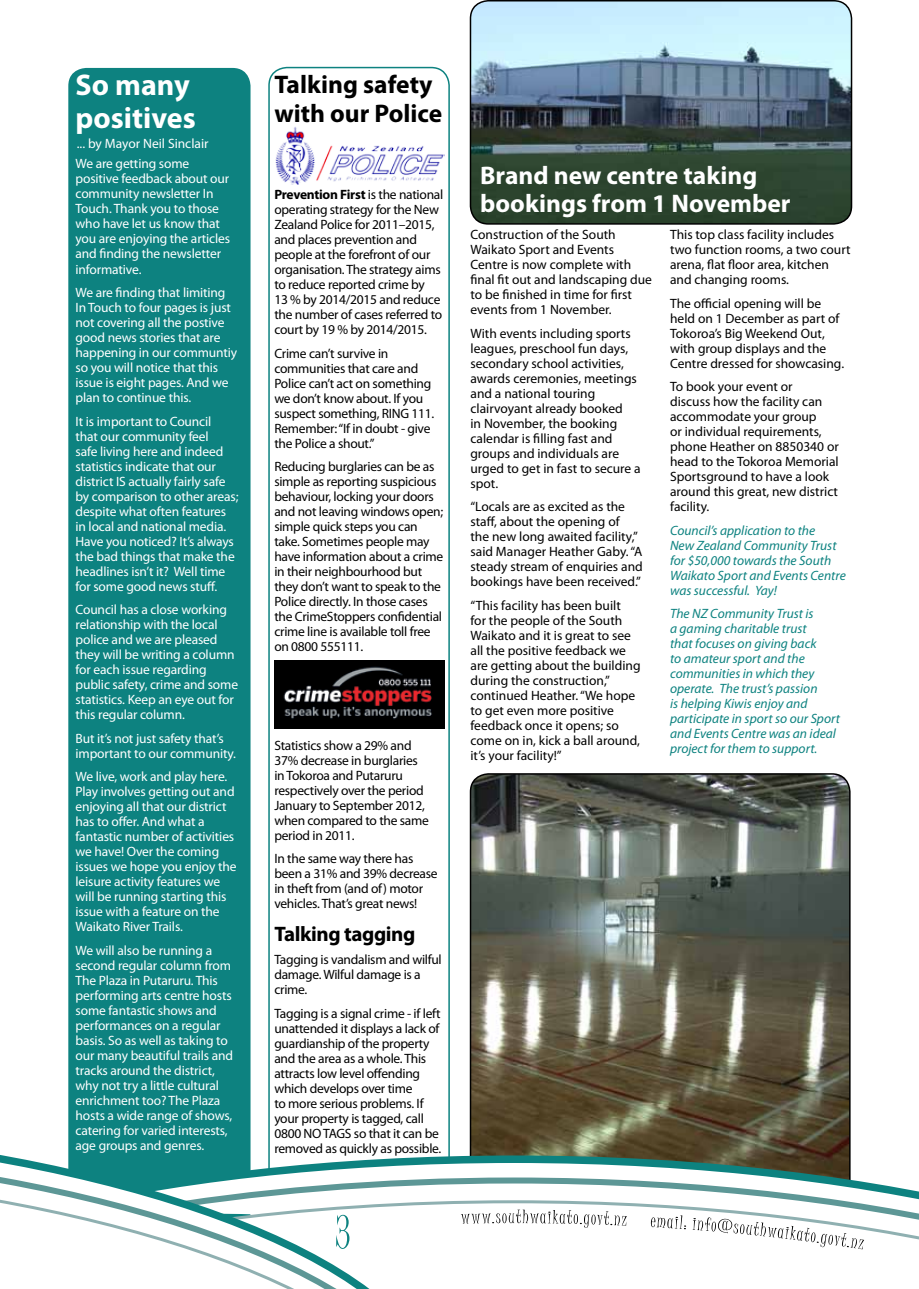
<style>
.page{position:relative;width:919px;height:1289px;background:#fff}
.page>*{position:absolute;margin:0;border:0;box-sizing:border-box;transform-origin:0 0}
.t1{font:700 30px/33px "Myriad Pro";color:#fff}
.t2{font:700 25.5px/28.5px "Myriad Pro";color:#fff}
.t3{font:700 25.5px/28.5px "Myriad Pro";color:#000}
.t4{font:700 21px "Myriad Pro";letter-spacing:-.02em;color:#000}
.t5{font:13.5px/15px "Myriad Pro";letter-spacing:-.015em;color:#000}
.t6{font:13.5px/15px "Myriad Pro";letter-spacing:-.01em;color:#fff}
.t7{font:italic 13.5px/15px "Myriad Pro";color:#0d8280}
.s1{font-weight:700}
</style>
<div class="page">
<img style="left:472px;top:774px;width:377px;height:377px">
<div style="left:268px;top:67px;width:182px;height:1146px;border:2px solid #0d8280;border-radius:18px"></div>
<img style="left:275px;top:127px;width:169px;height:58px">
<img style="left:274px;top:660px;width:170px;height:68px">
<img style="left:471px;top:1px;width:380px;height:223px">
<div style="left:469px;top:0;width:383px;height:225px;border:1px solid #000;border-radius:18px"></div>
<div style="left:68px;top:68px;width:182px;height:1162px;background:#0d8280;border-radius:18px"></div>
<svg style="left:425px;top:1151px;width:426px;height:23px"></svg>
<svg style="left:425px;top:1174px;width:493px;height:24px"></svg>
<svg style="left:0;top:1141px;width:415px;height:46px"></svg>
<svg style="left:0;top:1165px;width:401px;height:123px"></svg>
<svg style="left:205px;top:1198px;width:713px;height:64px"></svg>
<h1 class="t1" style="left:75px;top:68px;width:122px">So many positives</h1>
<p class="t6" style="left:77px;top:136px;width:133px">... by Mayor Neil Sinclair</p>
<p class="t6" style="left:75px;top:156px;width:156px">We are getting some positive feedback about our community newsletter In<br>Touch. Thank you to those who have let us know that you are enjoying the articles and finding the newsletter informative.</p>
<p class="t6" style="left:75px;top:285px;width:163px">We are finding that limiting<br>In Touch to four pages is just not covering all the postive good news stories that are happening in our communtiy so you will notice that this issue is eight pages. And we plan to continue this.</p>
<p class="t6" style="left:75px;top:413px;width:164px">It is important to Council<br>that our community feel<br>safe living here and indeed statistics indicate that our district IS actually fairly safe by comparison to other areas; despite what often features in local and national media.<br>Have you noticed? It’s always the bad things that make the headlines isn’t it? Well time for some good news stuff.</p>
<p class="t6" style="left:75px;top:602px;width:164px">Council has a close working relationship with the local police and we are pleased they will be writing a column for each issue regarding public safety, crime and some statistics. Keep an eye out for this regular column.</p>
<p class="t6" style="left:75px;top:730px;width:162px">But it’s not just safety that’s important to our community.</p>
<p class="t6" style="left:75px;top:769px;width:162px">We live, work and play here.<br>Play involves getting out and enjoying all that our district has to offer. And what a fantastic number of activities we have! Over the coming issues we hope you enjoy the leisure activity features we will be running starting this issue with a feature on the<br>Waikato River Trails.</p>
<p class="t6" style="left:75px;top:942px;width:159px">We will also be running a second regular column from<br>The Plaza in Putaruru. This performing arts centre hosts some fantastic shows and performances on a regular basis. So as well as taking to our many beautiful trails and tracks around the district, why not try a little cultural enrichment too? The Plaza hosts a wide range of shows, catering for varied interests, age groups and genres.</p>
<h2 class="t3" style="left:274px;top:70px;width:169px">Talking safety with our Police</h2>
<p class="t5" style="left:274px;top:187px;width:170px"><span class="s1">Prevention First</span> is the national operating strategy for the New<br>Zealand Police for 2011–2015, and places prevention and people at the forefront of our organisation. The strategy aims to reduce reported crime by<br>13 % by 2014/2015 and reduce the number of cases referred to court by 19 % by 2014/2015.</p>
<p class="t5" style="left:274px;top:345px;width:161px">Crime can’t survive in communities that care and<br>Police can’t act on something we don’t know about. If you suspect something, RING 111.<br>Remember: “If in doubt - give the Police a shout.”</p>
<p class="t5" style="left:274px;top:459px;width:170px">Reducing burglaries can be as simple as reporting suspicious behaviour, locking your doors and not leaving windows open; simple quick steps you can take. Sometimes people may have information about a crime in their neighbourhood but they don’t want to speak to the<br>Police directly. In those cases the CrimeStoppers confidential crime line is available toll free on 0800 555111.</p>
<p class="t5" style="left:274px;top:737px;width:156px">Statistics show a 29% and<br>37% decrease in burglaries in Tokoroa and Putaruru respectively over the period<br>January to September 2012, when compared to the same period in 2011.</p>
<p class="t5" style="left:274px;top:851px;width:165px">In the same way there has been a 31% and 39% decrease in theft from (and of) motor vehicles. That’s great news!</p>
<h3 class="t4" style="left:274px;top:920px;width:142px">Talking tagging</h3>
<p class="t5" style="left:274px;top:952px;width:169px">Tagging is vandalism and wilful damage. Wilful damage is a crime.</p>
<p class="t5" style="left:274px;top:1005px;width:168px">Tagging is a signal crime - if left unattended it displays a lack of guardianship of the property and the area as a whole. This attracts low level offending which develops over time<br>to more serious problems. If your property is tagged, call<br>0800 NO TAGS so that it can be removed as quickly as possible.</p>
<h2 class="t2" style="left:480px;top:160px;width:312px">Brand new centre taking bookings from 1 November</h2>
<p class="t5" style="left:670px;top:227px;width:182px">This top class facility includes two function rooms, a two court arena, flat floor area, kitchen and changing rooms.</p>
<p class="t5" style="left:670px;top:295px;width:175px">The official opening will be held on 1 December as part of<br>Tokoroa’s Big Weekend Out, with group displays and the<br>Centre dressed for showcasing.</p>
<p class="t5" style="left:670px;top:379px;width:170px">To book your event or<br>discuss how the facility can accommodate your group<br>or individual requirements, phone Heather on 8850340 or head to the Tokoroa Memorial<br>Sportsground to have a look around this great, new district facility.</p>
<p class="t7" style="left:670px;top:522px;width:177px">Council’s application to the<br>New Zealand Community Trust for $50,000 towards the South<br>Waikato Sport and Events Centre was successful. Yay!</p>
<p class="t7" style="left:670px;top:606px;width:171px">The NZ Community Trust is<br>a gaming charitable trust<br>that focuses on giving back<br>to amateur sport and the communities in which they operate. The trust’s passion<br>is helping Kiwis enjoy and participate in sport so our Sport and Events Centre was an ideal project for them to support.</p>
<p class="t5" style="left:470px;top:227px;width:183px">Construction of the South<br>Waikato Sport and Events<br>Centre is now complete with final fit out and landscaping due to be finished in time for first events from 1 November.</p>
<p class="t5" style="left:470px;top:325px;width:172px">With events including sports leagues, preschool fun days, secondary school activities, awards ceremonies, meetings and a national touring clairvoyant already booked<br>in November, the booking calendar is filling fast and groups and individuals are urged to get in fast to secure a spot.</p>
<p class="t5" style="left:470px;top:499px;width:174px">“Locals are as excited as the staff, about the opening of<br>the new long awaited facility,” said Manager Heather Gaby. “A steady stream of enquiries and bookings have been received.”</p>
<p class="t5" style="left:470px;top:597px;width:171px">“This facility has been built<br>for the people of the South<br>Waikato and it is great to see all the positive feedback we are getting about the building during the construction,” continued Heather. “We hope to get even more positive feedback once it opens; so come on in, kick a ball around, it’s your facility!”</p>
</div>
